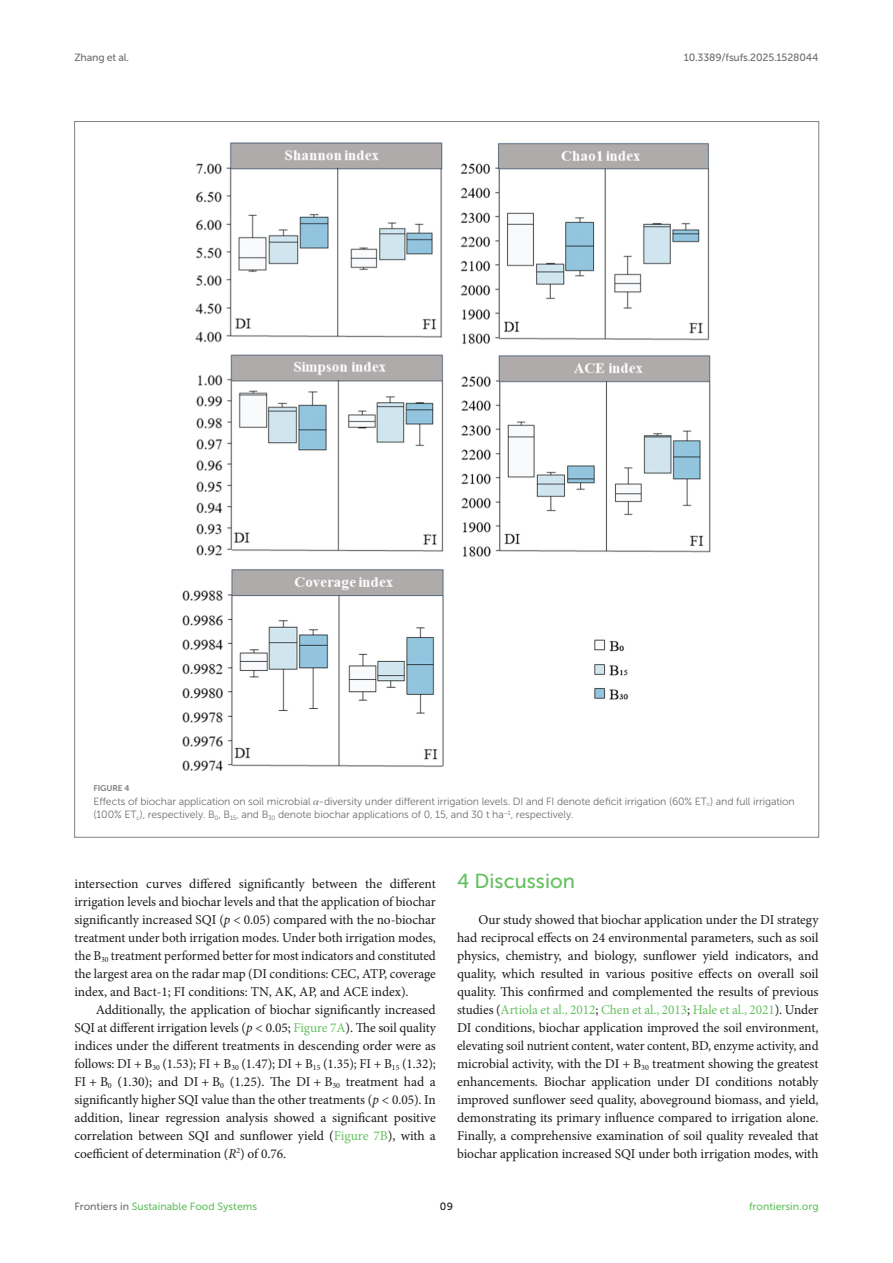
<style>
.page{position:relative;width:893px;height:1263px;background:#fff}
.page>*{position:absolute;margin:0;border:0;box-sizing:border-box;transform-origin:0 0}
.HEAD_1{font:20.25px "Museo Sans 500";color:#65c161}
.TEXT{font:13.5px/18px "Minion Pro";letter-spacing:-.005em;color:#1b1c1b;text-align:justify}
.FIG_LEG{font:10.5px/13.5px "Museo Sans 300";letter-spacing:-.01em;color:#706f70}
.t1{font:10.5px "Museo Sans 500";color:#65c161}
.t2{font:10.5px "Museo Sans 500";letter-spacing:-.015em;color:#706f70}
.t3{font:10.5px "Museo Sans 500";color:#1b1c1b}
.FIG_HD{font:8.25px "Museo Sans 700";letter-spacing:-.01em;color:#7e7f7f}
.s1{font-family:"STIX General";font-style:italic}
.s2{font-style:italic}
.s3{color:#65c161}
.s4{color:#706f70}
</style>
<div class="page">
<img style="left:182px;top:142px;width:529px;height:629px">
<p class="t2" style="left:74px;top:51px;width:56px">Zhang et al.</p>
<p class="t2" style="left:684px;top:51px;width:136px">10.3389/fsufs.2025.1528044</p>
<p class="FIG_HD" style="left:94px;top:784px;width:37px">FIGURE 4</p>
<p class="FIG_LEG" style="left:94px;top:794px;width:703px">Effects of biochar application on soil microbial <span class="s1">α</span>-diversity under different irrigation levels. DI and FI denote deficit irrigation (60% ET<sub>c</sub>) and full irrigation (100% ET<sub>c</sub>), respectively. B<sub>0</sub>, B<sub>15</sub>, and B<sub>30</sub> denote biochar applications of 0, 15, and 30 t ha<sup>−</sup><sup>1</sup>, respectively.</p>
<p class="TEXT" style="left:74px;top:875px;width:363px">intersection curves differed significantly between the different irrigation levels and biochar levels and that the application of biochar significantly increased SQI (<span class="s2">p</span> &lt; 0.05) compared with the no-biochar treatment under both irrigation modes. Under both irrigation modes, the B<sub>30</sub> treatment performed better for most indicators and constituted the largest area on the radar map (DI conditions: CEC, ATP, coverage index, and Bact-1; FI conditions: TN, AK, AP, and ACE index).</p>
<p class="TEXT" style="left:74px;top:1001px;width:363px;text-indent:21px">Additionally, the application of biochar significantly increased SQI at different irrigation levels (<span class="s2">p</span> &lt; 0.05; <span class="s3">Figure 7A</span>). The soil quality indices under the different treatments in descending order were as follows: DI + B<sub>30</sub> (1.53); FI + B<sub>30</sub> (1.47); DI + B<sub>15</sub> (1.35); FI + B<sub>15</sub> (1.32); FI + B<sub>0</sub> (1.30); and DI + B<sub>0</sub> (1.25). The DI + B<sub>30</sub> treatment had a significantly higher SQI value than the other treatments (<span class="s2">p</span> &lt; 0.05). In addition, linear regression analysis showed a significant positive correlation between SQI and sunflower yield (<span class="s3">Figure 7B</span>), with a coefficient of determination (<span class="s2">R</span><sup>2</sup>) of 0.76.</p>
<p class="HEAD_1" style="left:457px;top:870px;width:119px">4 Discussion</p>
<p class="TEXT" style="left:457px;top:911px;width:363px;text-indent:21px">Our study showed that biochar application under the DI strategy had reciprocal effects on 24 environmental parameters, such as soil physics, chemistry, and biology, sunflower yield indicators, and quality, which resulted in various positive effects on overall soil quality. This confirmed and complemented the results of previous studies (<span class="s3">Artiola et al., 2012</span>; <span class="s3">Chen et al., 2013</span>; <span class="s3">Hale et al., 2021</span>). Under DI conditions, biochar application improved the soil environment, elevating soil nutrient content, water content, BD, enzyme activity, and microbial activity, with the DI + B<sub>30</sub> treatment showing the greatest enhancements. Biochar application under DI conditions notably improved sunflower seed quality, aboveground biomass, and yield, demonstrating its primary influence compared to irrigation alone.<br>Finally, a comprehensive examination of soil quality revealed that biochar application increased SQI under both irrigation modes, with</p>
<p class="t1" style="left:74px;top:1200px;width:184px"><span class="s4">Frontiers in</span> Sustainable Food Systems</p>
<p class="t3" style="left:440px;top:1200px;width:15px">09</p>
<p class="t1" style="left:749px;top:1200px;width:71px">frontiersin.org</p>
</div>
